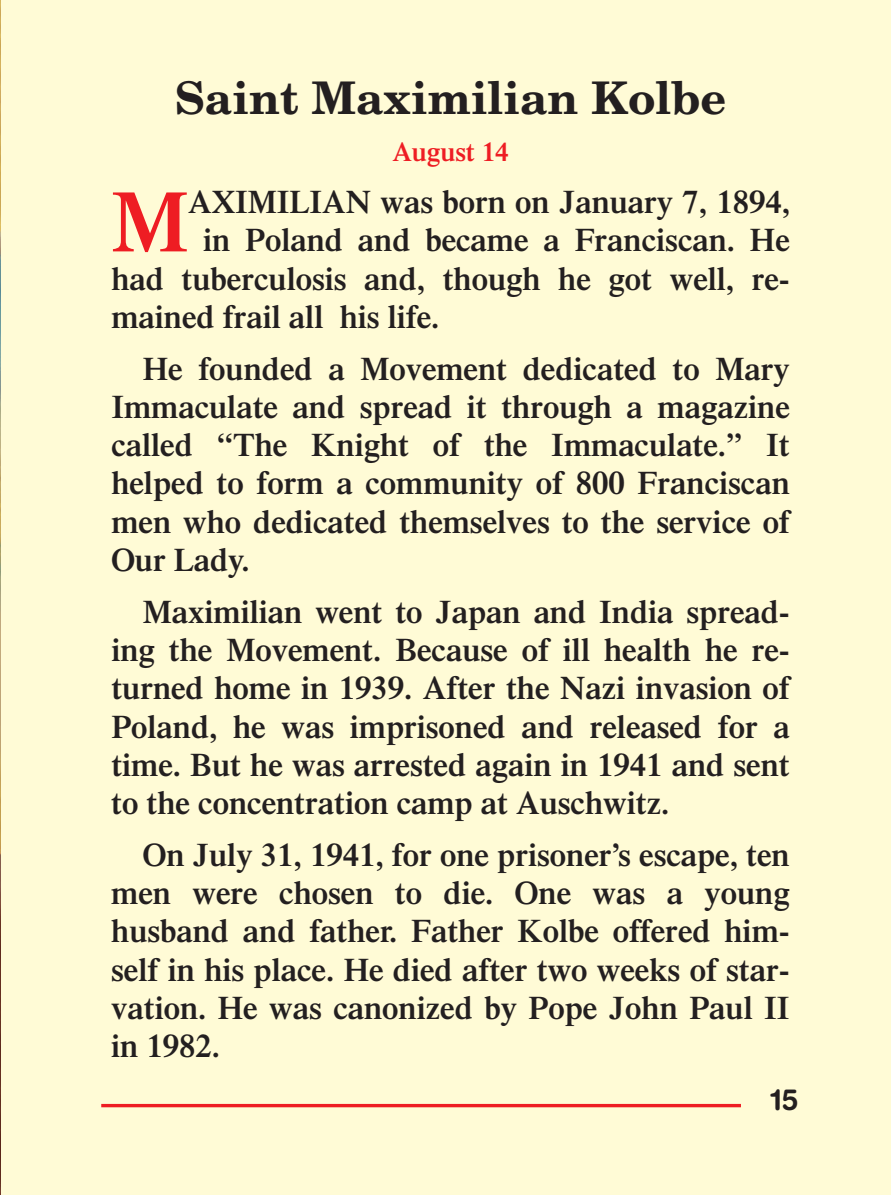
<style>
.page{position:relative;width:891px;height:1195px;background:#fffbd6}
.page>*{position:absolute;margin:0;border:0;box-sizing:border-box;transform-origin:0 0}
.t1{font:600 86.62px "Times";color:#ee1d23}
.t2{font:700 45px "New Century Schlbk";color:#231f20}
.t3{font:600 32.62px/38.2px "Times";color:#231f20;text-align:justify}
.t4{font:700 29.25px "Helvetica Rounded";color:#231f20;scale:.95 1}
.t5{font:600 27px "Times";color:#ee1d23}
</style>
<div class="page">
<hr style="left:101px;top:1104px;width:640px;height:3px;background:#ee1d23">
<img style="left:0;top:0;width:1px;height:1195px">
<h2 class="t2" style="left:175px;top:82px;width:553px">Saint Maximilian Kolbe</h2>
<p class="t5" style="left:392px;top:142px;width:118px">August 14</p>
<h1 class="t1" style="left:111px;top:190px;width:79px">M</h1>
<p class="t3" style="left:188px;top:186px;width:603px">AXIMILIAN was born on January 7, 1894,</p>
<p class="t3" style="left:203px;top:224px;width:588px">in Poland and became a Franciscan. He</p>
<p class="t3" style="left:111px;top:262px;width:680px">had tuberculosis and, though he got well, re-</p>
<p class="t3" style="left:111px;top:301px;width:330px">mained frail all his life.</p>
<p class="t3" style="left:111px;top:352px;width:680px;text-indent:31px">He founded a Movement dedicated to Mary Immaculate and spread it through a magazine called “The Knight of the Immaculate.” It helped to form a community of 800 Franciscan men who dedicated themselves to the service of Our Lady.</p>
<p class="t3" style="left:111px;top:595px;width:680px;text-indent:32px">Maximilian went to Japan and India spread&shy;ing the Movement. Because of ill health he re&shy;turned home in 1939. After the Nazi invasion of Poland, he was imprisoned and released for a time. But he was arrested again in 1941 and sent to the concentration camp at Auschwitz.</p>
<p class="t3" style="left:111px;top:838px;width:680px;text-indent:32px">On July 31, 1941, for one prisoner’s escape, ten men were chosen to die. One was a young husband and father. Father Kolbe offered him&shy;self in his place. He died after two weeks of star&shy;vation. He was canonized by Pope John Paul II in 1982.</p>
<p class="t4" style="left:771px;top:1088px;width:31px">15</p>
</div>
